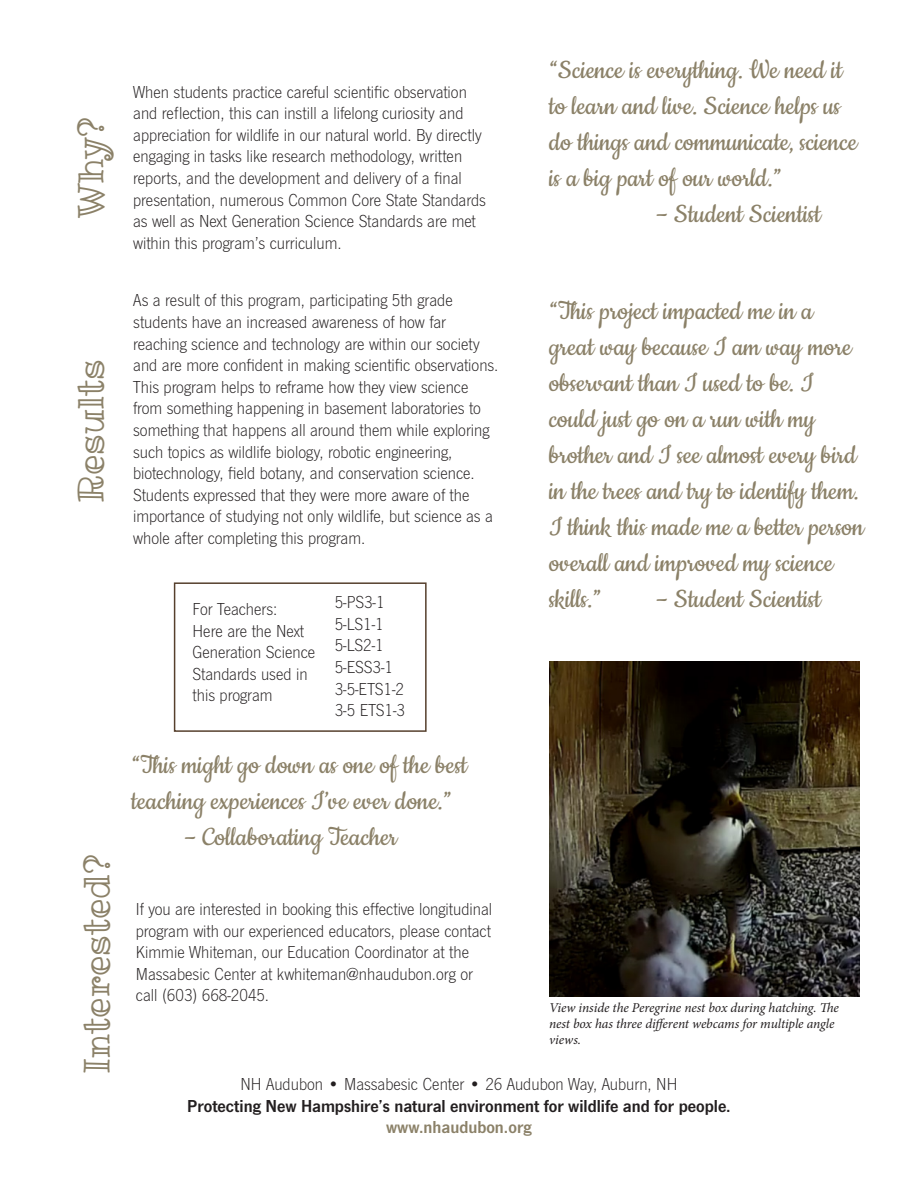
<style>
.page{position:relative;width:918px;height:1188px;background:#fff}
.page>*{position:absolute;margin:0;border:0;box-sizing:border-box;transform-origin:0 0}
.t1{font:36px "Ribeye Marrow";color:#8b8168}
.t2{font:30px/36px "Cookie";color:#8b8168}
.t3{font:300 18px/21.6px "News Got";color:#231f20}
.t4{font:18px "News Got Dem";color:#231f20}
.t5{font:18px "News Got Dem";color:#8b8168}
.t6{font:italic 13.5px/16.2px "Minion Pro";letter-spacing:-.01em;color:#231f20}
</style>
<div class="page">
<img style="left:549px;top:662px;width:310px;height:334px">
<div style="left:174px;top:582px;width:253px;height:150px;border:2px solid #56402d"></div>
<p class="t1" style="left:66px;top:218px;width:102px;rotate:-90deg">Why?</p>
<p class="t3" style="left:133px;top:81px;width:354px">When students practice careful scientific observation and reflection, this can instill a lifelong curiosity and appreciation for wildlife in our natural world. By directly engaging in tasks like research methodology, written reports, and the development and delivery of a final presentation, numerous Common Core State Standards as well as Next Generation Science Standards are met within this program’s curriculum.</p>
<p class="t2" style="left:549px;top:53px;width:310px">“Science is everything. We need it to learn and live. Science helps us do things and communicate, science is a big part of our world.”</p>
<p class="t2" style="left:657px;top:197px;width:165px">– Student Scientist</p>
<p class="t1" style="left:66px;top:503px;width:145px;rotate:-90deg">Results</p>
<p class="t1" style="left:72px;top:1074px;width:221px;rotate:-90deg">Interested?</p>
<p class="t3" style="left:133px;top:290px;width:367px">As a result of this program, participating 5th grade students have an increased awareness of how far reaching science and technology are within our society and are more confident in making scientific observations.<br>This program helps to reframe how they view science from something happening in basement laboratories to something that happens all around them while exploring such topics as wildlife biology, robotic engineering, biotechnology, field botany, and conservation science.<br>Students expressed that they were more aware of the importance of studying not only wildlife, but science as a whole after completing this program.</p>
<p class="t3" style="left:193px;top:599px;width:124px">For Teachers:<br>Here are the Next<br>Generation Science<br>Standards used in this program</p>
<p class="t3" style="left:335px;top:592px;width:51px">5-PS3-1</p>
<p class="t3" style="left:335px;top:613px;width:50px">5-LS1-1</p>
<p class="t3" style="left:335px;top:635px;width:50px">5-LS2-1</p>
<p class="t3" style="left:335px;top:656px;width:60px">5-ESS3-1</p>
<p class="t3" style="left:335px;top:678px;width:71px">3-5-ETS1-2</p>
<p class="t3" style="left:335px;top:700px;width:72px">3-5 ETS1-3</p>
<p class="t2" style="left:131px;top:748px;width:337px">“This might go down as one of the best teaching experiences I’ve ever done.”</p>
<p class="t2" style="left:185px;top:820px;width:213px">– Collaborating Teacher</p>
<p class="t3" style="left:136px;top:899px;width:358px">If you are interested in booking this effective longitudinal program with our experienced educators, please contact Kimmie Whiteman, our Education Coordinator at the Massabesic Center at kwhiteman@nhaudubon.org or call (603) 668-2045.</p>
<p class="t2" style="left:549px;top:294px;width:316px">“This project impacted me in a great way because I am way more observant than I used to be. I could just go on a run with my brother and I see almost every bird in the trees and try to identify them.<br>I think this made me a better person overall and improved my science skills.”</p>
<p class="t2" style="left:657px;top:582px;width:165px">– Student Scientist</p>
<p class="t6" style="left:549px;top:999px;width:291px">View inside the Peregrine nest box during hatching. The nest box has three different webcams for multiple angle views.</p>
<p class="t3" style="left:241px;top:1074px;width:438px">NH Audubon • Massabesic Center • 26 Audubon Way, Auburn, NH</p>
<p class="t4" style="left:187px;top:1095px;width:545px">Protecting New Hampshire’s natural environment for wildlife and for people.</p>
<p class="t5" style="left:386px;top:1117px;width:147px">www.nhaudubon.org</p>
</div>
